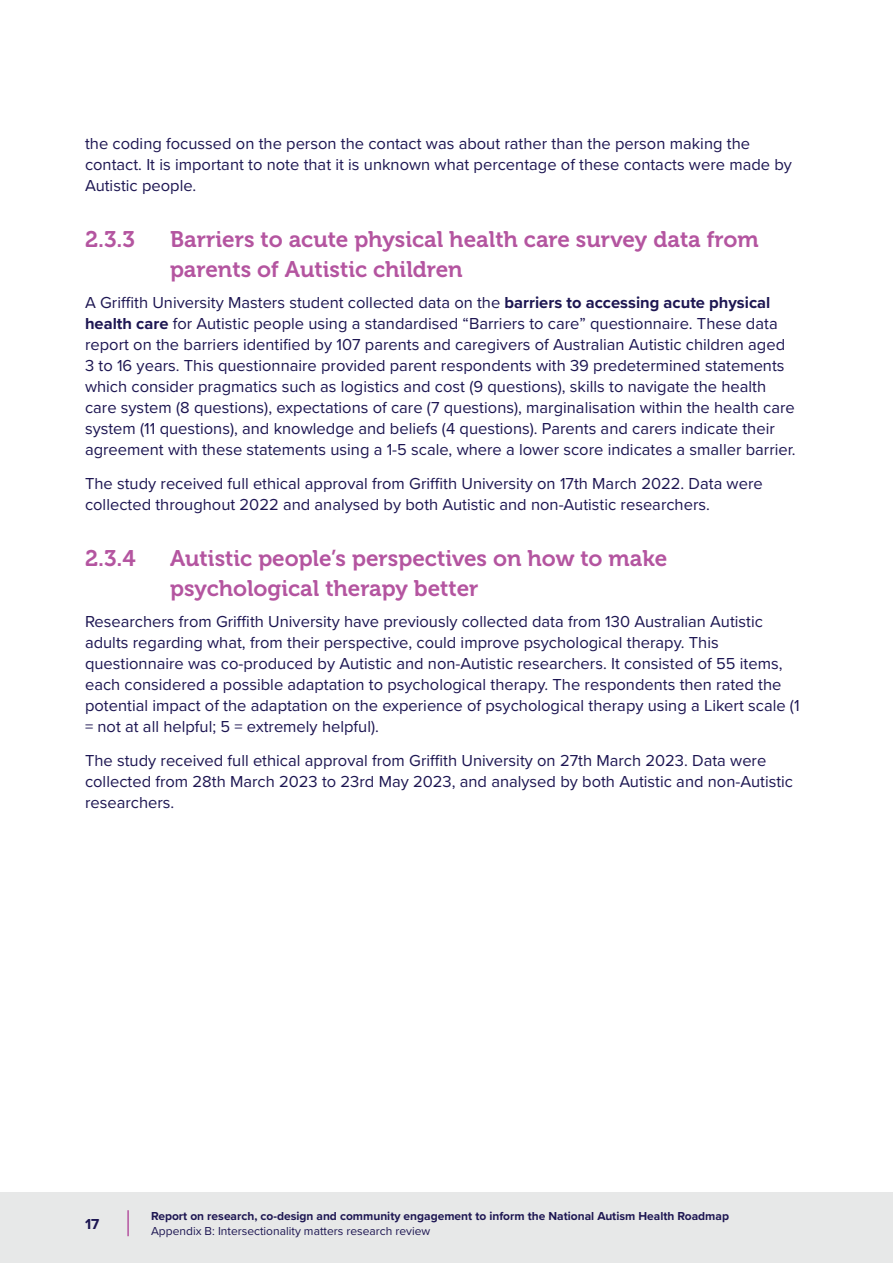
<style>
.page{position:relative;width:893px;height:1263px;background:#fff}
.page>*{position:absolute;margin:0;border:0;box-sizing:border-box;transform-origin:0 0}
.Heading_3{font:22.5px/30px "Museo 700";color:#b455a0}
.t1{font:16.5px/21px "Proxima Nova";color:#1d1652}
.t2{font:700 15px "Proxima Nova";color:#1d1652}
.t3{font:700 12px "Proxima Nova";color:#1d1652}
.t4{font:12px "Proxima Nova";color:#1d1652}
.s1{font-weight:700}
</style>
<div class="page">
<div style="left:0;top:1192px;width:893px;height:71px;background:#e7e8e8"></div>
<hr style="left:127px;top:1210px;width:2px;height:26px;background:#b455a0">
<p class="t1" style="left:85px;top:132px;width:708px">the coding focussed on the person the contact was about rather than the person making the contact. It is important to note that it is unknown what percentage of these contacts were made by<br>Autistic people.</p>
<p class="Heading_3" style="left:85px;top:224px;width:52px">2.3.3</p>
<p class="Heading_3" style="left:170px;top:224px;width:590px">Barriers to acute physical health care survey data from parents of Autistic children</p>
<p class="t1" style="left:85px;top:292px;width:712px">A Griffith University Masters student collected data on the <span class="s1">barriers to accessing acute physical health care</span> for Autistic people using a standardised “Barriers to care” questionnaire. These data report on the barriers identified by 107 parents and caregivers of Australian Autistic children aged 3 to 16 years. This questionnaire provided parent respondents with 39 predetermined statements which consider pragmatics such as logistics and cost (9 questions), skills to navigate the health care system (8 questions), expectations of care (7 questions), marginalisation within the health care system (11 questions), and knowledge and beliefs (4 questions). Parents and carers indicate their agreement with these statements using a 1-5 scale, where a lower score indicates a smaller barrier.</p>
<p class="t1" style="left:85px;top:472px;width:679px">The study received full ethical approval from Griffith University on 17th March 2022. Data were collected throughout 2022 and analysed by both Autistic and non-Autistic researchers.</p>
<p class="Heading_3" style="left:85px;top:543px;width:52px">2.3.4</p>
<p class="Heading_3" style="left:170px;top:543px;width:499px">Autistic people’s perspectives on how to make psychological therapy better</p>
<p class="t1" style="left:85px;top:610px;width:716px">Researchers from Griffith University have previously collected data from 130 Australian Autistic adults regarding what, from their perspective, could improve psychological therapy. This questionnaire was co-produced by Autistic and non-Autistic researchers. It consisted of 55 items, each considered a possible adaptation to psychological therapy. The respondents then rated the potential impact of the adaptation on the experience of psychological therapy using a Likert scale (1 = not at all helpful; 5 = extremely helpful).</p>
<p class="t1" style="left:85px;top:749px;width:710px">The study received full ethical approval from Griffith University on 27th March 2023. Data were collected from 28th March 2023 to 23rd May 2023, and analysed by both Autistic and non-Autistic researchers.</p>
<p class="t2" style="left:85px;top:1213px;width:16px">17</p>
<p class="t3" style="left:151px;top:1207px;width:579px">Report on research, co-design and community engagement to inform the National Autism Health Roadmap</p>
<p class="t4" style="left:151px;top:1222px;width:281px">Appendix B: Intersectionality matters research review</p>
</div>
